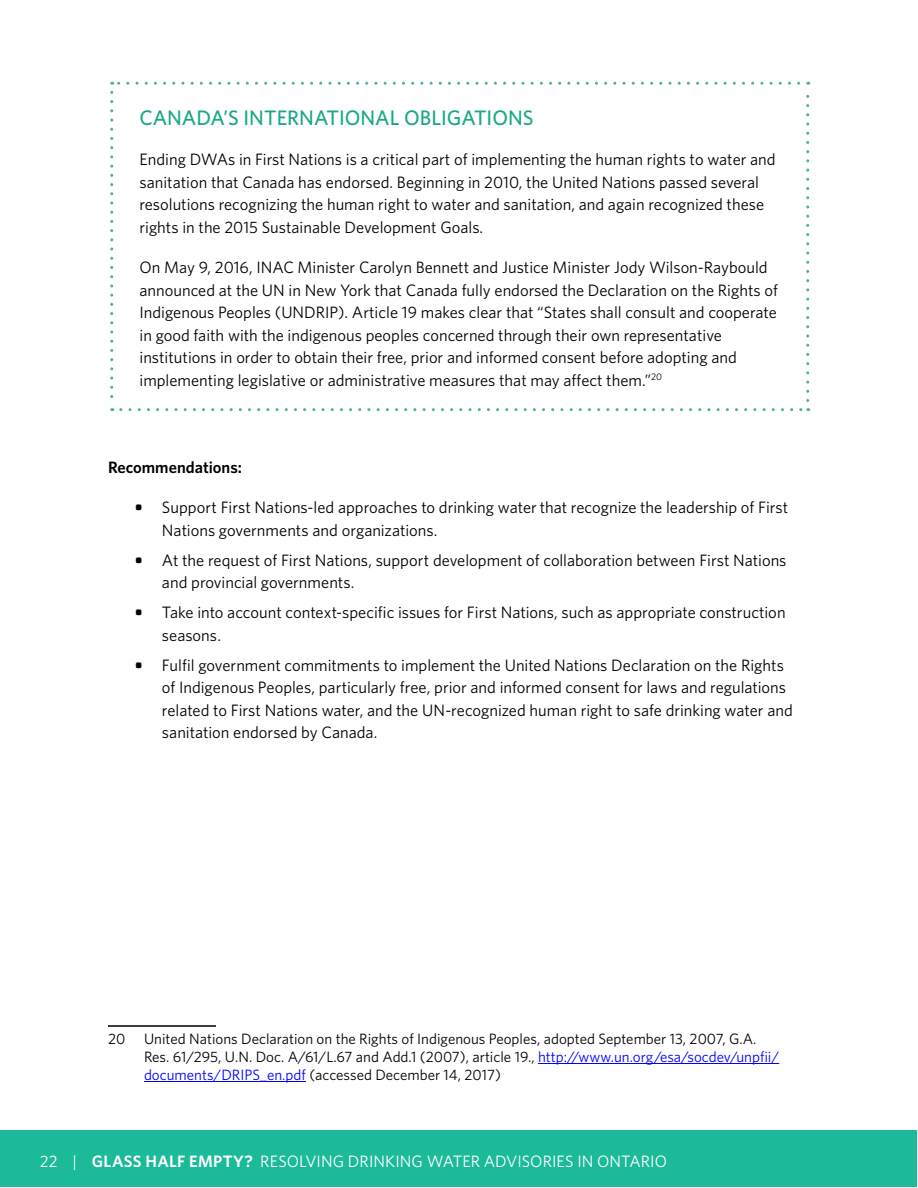
<style>
.page{position:relative;width:918px;height:1188px;background:#fff}
.page>*{position:absolute;margin:0;border:0;box-sizing:border-box;transform-origin:0 0}
.t1{font:500 21px "Whitney";color:#19a885}
.t2{font:16.5px/22.5px "Whitney";color:#000}
.t3{font:16.5px "Whitney";color:#fff}
.t4{font:600 16.5px "Whitney";color:#000}
.t5{font:15px/18px "Whitney";color:#000}
.s1{font-weight:700}
.s2{color:#00f}
.s3{font-weight:600}
</style>
<div class="page">
<hr style="left:108px;top:1025px;width:108px;height:2px;background:#000">
<hr style="left:538px;top:1063px;width:241px;height:1px;background:#00f">
<hr style="left:144px;top:1081px;width:162px;height:1px;background:#00f">
<div style="left:1px;top:1131px;width:916px;height:56px;background:#1bba99"></div>
<svg style="left:110px;top:92px;width:3px;height:319px"></svg>
<svg style="left:121px;top:408px;width:688px;height:3px"></svg>
<svg style="left:806px;top:82px;width:3px;height:319px"></svg>
<svg style="left:112px;top:82px;width:687px;height:3px"></svg>
<p class="t1" style="left:140px;top:104px;width:396px">CANADA’S INTERNATIONAL OBLIGATIONS</p>
<p class="t2" style="left:140px;top:148px;width:638px">Ending DWAs in First Nations is a critical part of implementing the human rights to water and sanitation that Canada has endorsed. Beginning in 2010, the United Nations passed several resolutions recognizing the human right to water and sanitation, and again recognized these rights in the 2015 Sustainable Development Goals.</p>
<p class="t2" style="left:140px;top:256px;width:640px">On May 9, 2016, INAC Minister Carolyn Bennett and Justice Minister Jody Wilson-Raybould announced at the UN in New York that Canada fully endorsed the Declaration on the Rights of Indigenous Peoples (UNDRIP). Article 19 makes clear that “States shall consult and cooperate in good faith with the indigenous peoples concerned through their own representative institutions in order to obtain their free, prior and informed consent before adopting and implementing legislative or administrative measures that may affect them.”<sup>20</sup></p>
<p class="t4" style="left:108px;top:456px;width:136px">Recommendations:</p>
<p class="t2" style="left:162px;top:496px;width:628px;text-indent:-27px"><span class="s1">•</span> Support First Nations-led approaches to drinking water that recognize the leadership of First<br>Nations governments and organizations.</p>
<p class="t2" style="left:162px;top:548px;width:626px;text-indent:-27px"><span class="s1">•</span> At the request of First Nations, support development of collaboration between First Nations and provincial governments.</p>
<p class="t2" style="left:162px;top:601px;width:625px;text-indent:-27px"><span class="s1">•</span> Take into account context-specific issues for First Nations, such as appropriate construction seasons.</p>
<p class="t2" style="left:162px;top:653px;width:632px;text-indent:-27px"><span class="s1">•</span> Fulfil government commitments to implement the United Nations Declaration on the Rights of Indigenous Peoples, particularly free, prior and informed consent for laws and regulations related to First Nations water, and the UN-recognized human right to safe drinking water and sanitation endorsed by Canada.</p>
<p class="t5" style="left:144px;top:1029px;width:637px;text-indent:-36px">20 United Nations Declaration on the Rights of Indigenous Peoples, adopted September 13, 2007, G.A.<br>Res. 61/295, U.N. Doc. A/61/L.67 and Add.1 (2007), article 19., <span class="s2">http://www.un.org/esa/socdev/unpfii/ documents/DRIPS_en.pdf</span> (accessed December 14, 2017)</p>
<p class="t3" style="left:40px;top:1150px;width:629px">22 | <span class="s3">GLASS HALF EMPTY?</span> RESOLVING DRINKING WATER ADVISORIES IN ONTARIO</p>
</div>
